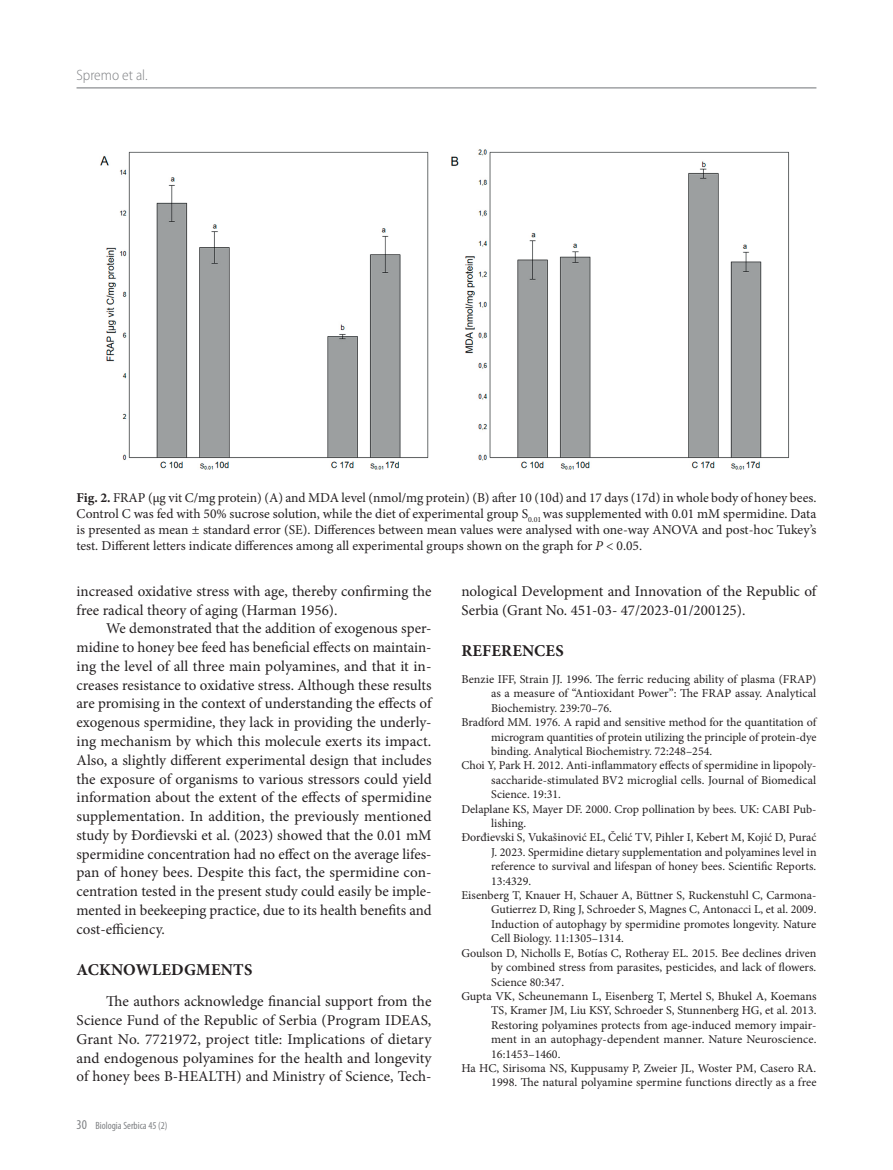
<style>
.page{position:relative;width:893px;height:1170px;background:#fff}
.page>*{position:absolute;margin:0;border:0;box-sizing:border-box;transform-origin:0 0}
.t1{font:700 16.5px "Minion Pro";letter-spacing:.01em;color:#231f20}
.t2{font:15px/18.8px "Minion Pro";color:#231f20}
.t3{font:300 semi-condensed 15px "Myriad Pro";color:#808285}
.t4{font:13.5px/16.2px "Minion Pro";color:#231f20;text-align:justify}
.t5{font:12px "Minion Pro";color:#231f20}
.t6{font:condensed 10.5px "Myriad Pro";color:#808285}
.s1{font-weight:700}
.s2{font-style:italic}
.s3{font-size:13.5px}
</style>
<div class="page">
<hr style="left:77px;top:87px;width:739px;height:1px;background:#808285">
<img style="left:100px;top:149px;width:689px;height:321px">
<p class="t3" style="left:77px;top:67px;width:73px">Spremo et al.</p>
<p class="t4" style="left:77px;top:489px;width:741px"><span class="s1">Fig. 2.</span> FRAP (µg vit C/mg protein) (A) and MDA level (nmol/mg protein) (B) after 10 (10d) and 17 days (17d) in whole body of honey bees.<br>Control C was fed with 50% sucrose solution, while the diet of experimental group S<sub>0.01</sub> was supplemented with 0.01 mM spermidine. Data is presented as mean ± standard error (SE). Differences between mean values were analysed with one-way ANOVA and post-hoc Tukey’s test. Different letters indicate differences among all experimental groups shown on the graph for <span class="s2">P</span> &lt; 0.05.</p>
<p class="t2" style="left:77px;top:581px;width:357px">increased oxidative stress with age, thereby confirming the free radical theory of aging (Harman 1956).</p>
<p class="t2" style="left:77px;top:619px;width:357px;text-align:justify;text-indent:30px">We demonstrated that the addition of exogenous sper&shy;midine to honey bee feed has beneficial effects on maintain&shy;ing the level of all three main polyamines, and that it in&shy;creases resistance to oxidative stress. Although these results are promising in the context of understanding the effects of exogenous spermidine, they lack in providing the underly&shy;ing mechanism by which this molecule exerts its impact.<br>Also, a slightly different experimental design that includes the exposure of organisms to various stressors could yield information about the extent of the effects of spermidine supplementation. In addition, the previously mentioned study by Đorđievski et al. (2023) showed that the 0.01 mM spermidine concentration had no effect on the average lifes&shy;pan of honey bees. Despite this fact, the spermidine con&shy;centration tested in the present study could easily be imple&shy;mented in beekeeping practice, due to its health benefits and cost-efficiency.</p>
<h1 class="t1" style="left:77px;top:959px;width:177px">ACKNOWLEDGMENTS</h1>
<p class="t2" style="left:77px;top:992px;width:357px;text-align:justify;text-indent:30px">The authors acknowledge financial support from the Science Fund of the Republic of Serbia (Program IDEAS, Grant No. 7721972, project title: Implications of dietary and endogenous polyamines for the health and longevity of honey bees B-HEALTH) and Ministry of Science, Tech-</p>
<p class="t6" style="left:77px;top:1119px;width:92px"><span class="s3">30</span> Biologia Serbica 45 (2)</p>
<p class="t2" style="left:461px;top:581px;width:357px">nological Development and Innovation of the Republic of<br>Serbia (Grant No. 451-03- 47/2023-01/200125).</p>
<h1 class="t1" style="left:461px;top:640px;width:104px">REFERENCES</h1>
<p class="t5" style="left:461px;top:671px;width:357px">Benzie IFF, Strain JJ. 1996. The ferric reducing ability of plasma (FRAP)</p>
<p class="t5" style="left:491px;top:685px;width:327px">as a measure of “Antioxidant Power”: The FRAP assay. Analytical</p>
<p class="t5" style="left:491px;top:699px;width:122px">Biochemistry. 239:70–76.</p>
<p class="t5" style="left:461px;top:714px;width:357px">Bradford MM. 1976. A rapid and sensitive method for the quantitation of</p>
<p class="t5" style="left:491px;top:728px;width:327px">microgram quantities of protein utilizing the principle of protein-dye</p>
<p class="t5" style="left:491px;top:743px;width:223px">binding. Analytical Biochemistry. 72:248–254.</p>
<p class="t5" style="left:461px;top:757px;width:357px">Choi Y, Park H. 2012. Anti-inflammatory effects of spermidine in lipopoly-</p>
<p class="t5" style="left:491px;top:771px;width:327px">saccharide-stimulated BV2 microglial cells. Journal of Biomedical</p>
<p class="t5" style="left:491px;top:786px;width:71px">Science. 19:31.</p>
<p class="t5" style="left:461px;top:800px;width:357px">Delaplane KS, Mayer DF. 2000. Crop pollination by bees. UK: CABI Pub-</p>
<p class="t5" style="left:491px;top:815px;width:37px">lishing.</p>
<p class="t5" style="left:461px;top:829px;width:357px">Đorđievski S, Vukašinović EL, Čelić TV, Pihler I, Kebert M, Kojić D, Purać</p>
<p class="t5" style="left:491px;top:843px;width:327px">J. 2023. Spermidine dietary supplementation and polyamines level in</p>
<p class="t5" style="left:491px;top:858px;width:327px">reference to survival and lifespan of honey bees. Scientific Reports.</p>
<p class="t5" style="left:491px;top:872px;width:42px">13:4329.</p>
<p class="t5" style="left:461px;top:887px;width:356px">Eisenberg T, Knauer H, Schauer A, Büttner S, Ruckenstuhl C, Carmona-</p>
<p class="t5" style="left:491px;top:901px;width:327px">Gutierrez D, Ring J, Schroeder S, Magnes C, Antonacci L, et al. 2009.</p>
<p class="t5" style="left:491px;top:915px;width:327px">Induction of autophagy by spermidine promotes longevity. Nature</p>
<p class="t5" style="left:491px;top:930px;width:134px">Cell Biology. 11:1305–1314.</p>
<p class="t5" style="left:461px;top:944px;width:357px">Goulson D, Nicholls E, Botías C, Rotheray EL. 2015. Bee declines driven</p>
<p class="t5" style="left:491px;top:959px;width:327px">by combined stress from parasites, pesticides, and lack of flowers.</p>
<p class="t5" style="left:491px;top:973px;width:74px">Science 80:347.</p>
<p class="t5" style="left:461px;top:987px;width:357px">Gupta VK, Scheunemann L, Eisenberg T, Mertel S, Bhukel A, Koemans</p>
<p class="t5" style="left:491px;top:1002px;width:327px">TS, Kramer JM, Liu KSY, Schroeder S, Stunnenberg HG, et al. 2013.</p>
<p class="t5" style="left:491px;top:1016px;width:327px">Restoring polyamines protects from age-induced memory impair-</p>
<p class="t5" style="left:491px;top:1031px;width:327px">ment in an autophagy-dependent manner. Nature Neuroscience.</p>
<p class="t5" style="left:491px;top:1045px;width:71px">16:1453–1460.</p>
<p class="t5" style="left:461px;top:1059px;width:356px">Ha HC, Sirisoma NS, Kuppusamy P, Zweier JL, Woster PM, Casero RA.</p>
<p class="t5" style="left:491px;top:1074px;width:327px">1998. The natural polyamine spermine functions directly as a free</p>
</div>
